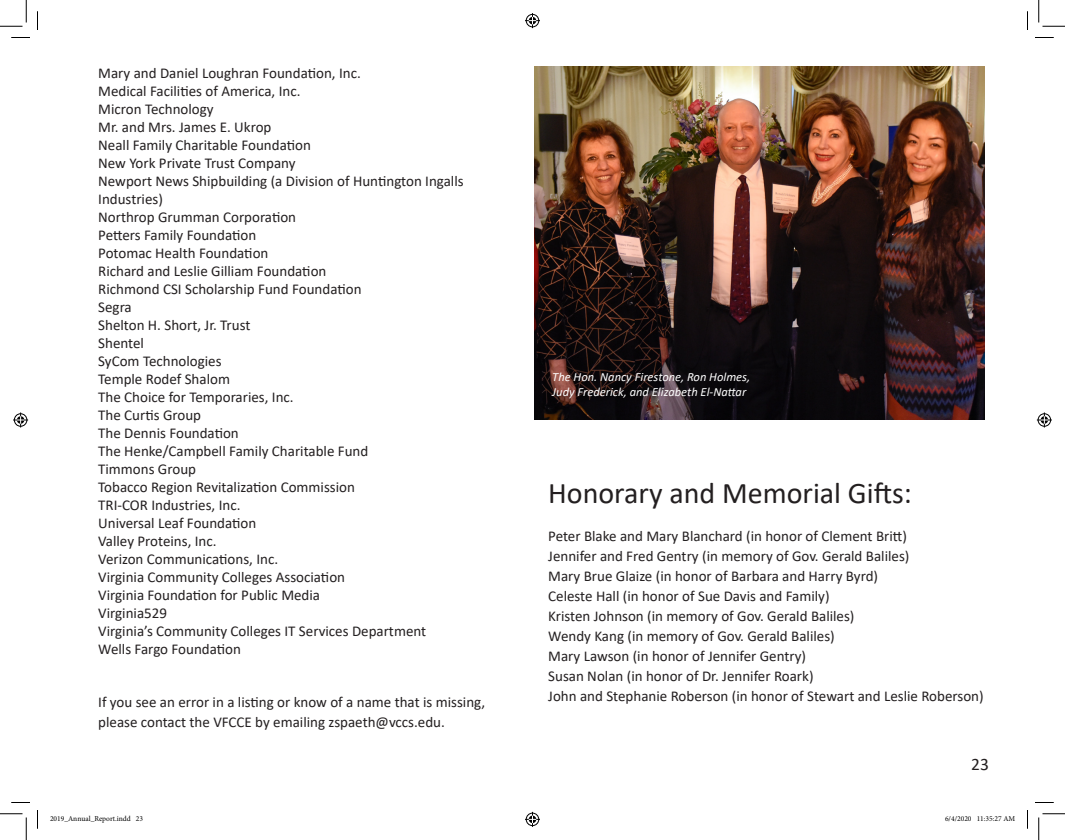
<style>
.page{position:relative;width:1065px;height:840px;background:#fff}
.page>*{position:absolute;margin:0;border:0;box-sizing:border-box;transform-origin:0 0}
.t1{font:30px "Calibri";color:#231f20}
.t2{font:17.5px "Calibri";color:#231f20}
.t3{font:15px/18px "Calibri";color:#231f20}
.t4{font:italic 12.5px "Calibri";color:#fff}
.t5{font:7.5px "Minion Pro";color:#000}
</style>
<div class="page">
<img style="left:535px;top:66px;width:450px;height:354px">
<svg style="left:11px;top:37px;width:19px;height:1px"></svg>
<svg style="left:1035px;top:37px;width:19px;height:1px"></svg>
<svg style="left:11px;top:802px;width:19px;height:1px"></svg>
<svg style="left:1035px;top:802px;width:19px;height:1px"></svg>
<svg style="left:37px;top:11px;width:1px;height:19px"></svg>
<svg style="left:37px;top:810px;width:1px;height:19px"></svg>
<svg style="left:1027px;top:11px;width:1px;height:19px"></svg>
<svg style="left:1027px;top:810px;width:1px;height:19px"></svg>
<svg style="left:0;top:0;width:27px;height:27px"></svg>
<svg style="left:0;top:814px;width:27px;height:26px"></svg>
<svg style="left:1039px;top:0;width:26px;height:27px"></svg>
<svg style="left:1039px;top:814px;width:26px;height:26px"></svg>
<svg style="left:525px;top:13px;width:15px;height:15px"></svg>
<svg style="left:525px;top:812px;width:15px;height:15px"></svg>
<svg style="left:13px;top:412px;width:15px;height:16px"></svg>
<svg style="left:1037px;top:412px;width:15px;height:16px"></svg>
<p class="t3" style="left:98px;top:63px;width:264px">Mary and Daniel Loughran Foundation, Inc.</p>
<p class="t3" style="left:98px;top:81px;width:204px">Medical Facilities of America, Inc.</p>
<p class="t3" style="left:98px;top:99px;width:117px">Micron Technology</p>
<p class="t3" style="left:98px;top:117px;width:175px">Mr. and Mrs. James E. Ukrop</p>
<p class="t3" style="left:98px;top:135px;width:214px">Neall Family Charitable Foundation</p>
<p class="t3" style="left:98px;top:153px;width:199px">New York Private Trust Company</p>
<p class="t3" style="left:98px;top:171px;width:367px">Newport News Shipbuilding (a Division of Huntington Ingalls<br>Industries)</p>
<p class="t3" style="left:98px;top:207px;width:199px">Northrop Grumman Corporation</p>
<p class="t3" style="left:98px;top:225px;width:160px">Petters Family Foundation</p>
<p class="t3" style="left:98px;top:243px;width:172px">Potomac Health Foundation</p>
<p class="t3" style="left:98px;top:261px;width:230px">Richard and Leslie Gilliam Foundation</p>
<p class="t3" style="left:98px;top:279px;width:265px">Richmond CSI Scholarship Fund Foundation</p>
<p class="t3" style="left:98px;top:297px;width:35px">Segra</p>
<p class="t3" style="left:98px;top:315px;width:154px">Shelton H. Short, Jr. Trust</p>
<p class="t3" style="left:98px;top:333px;width:47px">Shentel</p>
<p class="t3" style="left:98px;top:351px;width:125px">SyCom Technologies</p>
<p class="t3" style="left:98px;top:369px;width:133px">Temple Rodef Shalom</p>
<p class="t3" style="left:98px;top:387px;width:197px">The Choice for Temporaries, Inc.</p>
<p class="t3" style="left:98px;top:405px;width:104px">The Curtis Group</p>
<p class="t3" style="left:98px;top:423px;width:142px">The Dennis Foundation</p>
<p class="t3" style="left:98px;top:441px;width:272px">The Henke/Campbell Family Charitable Fund</p>
<p class="t3" style="left:98px;top:459px;width:99px">Timmons Group</p>
<p class="t3" style="left:98px;top:477px;width:258px">Tobacco Region Revitalization Commission</p>
<p class="t3" style="left:98px;top:495px;width:144px">TRI-COR Industries, Inc.</p>
<p class="t3" style="left:98px;top:513px;width:160px">Universal Leaf Foundation</p>
<p class="t3" style="left:98px;top:531px;width:120px">Valley Proteins, Inc.</p>
<p class="t3" style="left:98px;top:549px;width:181px">Verizon Communications, Inc.</p>
<p class="t3" style="left:98px;top:567px;width:248px">Virginia Community Colleges Association</p>
<p class="t3" style="left:98px;top:585px;width:223px">Virginia Foundation for Public Media</p>
<p class="t3" style="left:98px;top:603px;width:70px">Virginia529</p>
<p class="t3" style="left:98px;top:621px;width:329px">Virginia’s Community Colleges IT Services Department</p>
<p class="t3" style="left:98px;top:639px;width:144px">Wells Fargo Foundation</p>
<p class="t3" style="left:98px;top:692px;width:389px">If you see an error in a listing or know of a name that is missing,</p>
<p class="t3" style="left:98px;top:712px;width:348px">please contact the VFCCE by emailing zspaeth@vccs.edu.</p>
<p class="t4" style="left:552px;top:368px;width:199px">The Hon. Nancy Firestone, Ron Holmes,</p>
<p class="t4" style="left:552px;top:383px;width:196px">Judy Frederick, and Elizabeth El-Nattar</p>
<p class="t1" style="left:548px;top:472px;width:365px">Honorary and Memorial Gifts:</p>
<p class="t3" style="left:548px;top:527px;width:360px">Peter Blake and Mary Blanchard (in honor of Clement Britt)</p>
<p class="t3" style="left:548px;top:547px;width:363px">Jennifer and Fred Gentry (in memory of Gov. Gerald Baliles)</p>
<p class="t3" style="left:548px;top:567px;width:331px">Mary Brue Glaize (in honor of Barbara and Harry Byrd)</p>
<p class="t3" style="left:548px;top:587px;width:283px">Celeste Hall (in honor of Sue Davis and Family)</p>
<p class="t3" style="left:548px;top:607px;width:308px">Kristen Johnson (in memory of Gov. Gerald Baliles)</p>
<p class="t3" style="left:548px;top:627px;width:288px">Wendy Kang (in memory of Gov. Gerald Baliles)</p>
<p class="t3" style="left:548px;top:647px;width:259px">Mary Lawson (in honor of Jennifer Gentry)</p>
<p class="t3" style="left:548px;top:667px;width:267px">Susan Nolan (in honor of Dr. Jennifer Roark)</p>
<p class="t3" style="left:548px;top:687px;width:437px">John and Stephanie Roberson (in honor of Stewart and Leslie Roberson)</p>
<p class="t2" style="left:971px;top:752px;width:19px">23</p>
<p class="t5" style="left:50px;top:814px;width:95px">2019_Annual_Report.indd 23</p>
<p class="t5" style="left:945px;top:814px;width:72px">6/4/2020 11:35:27 AM</p>
</div>
